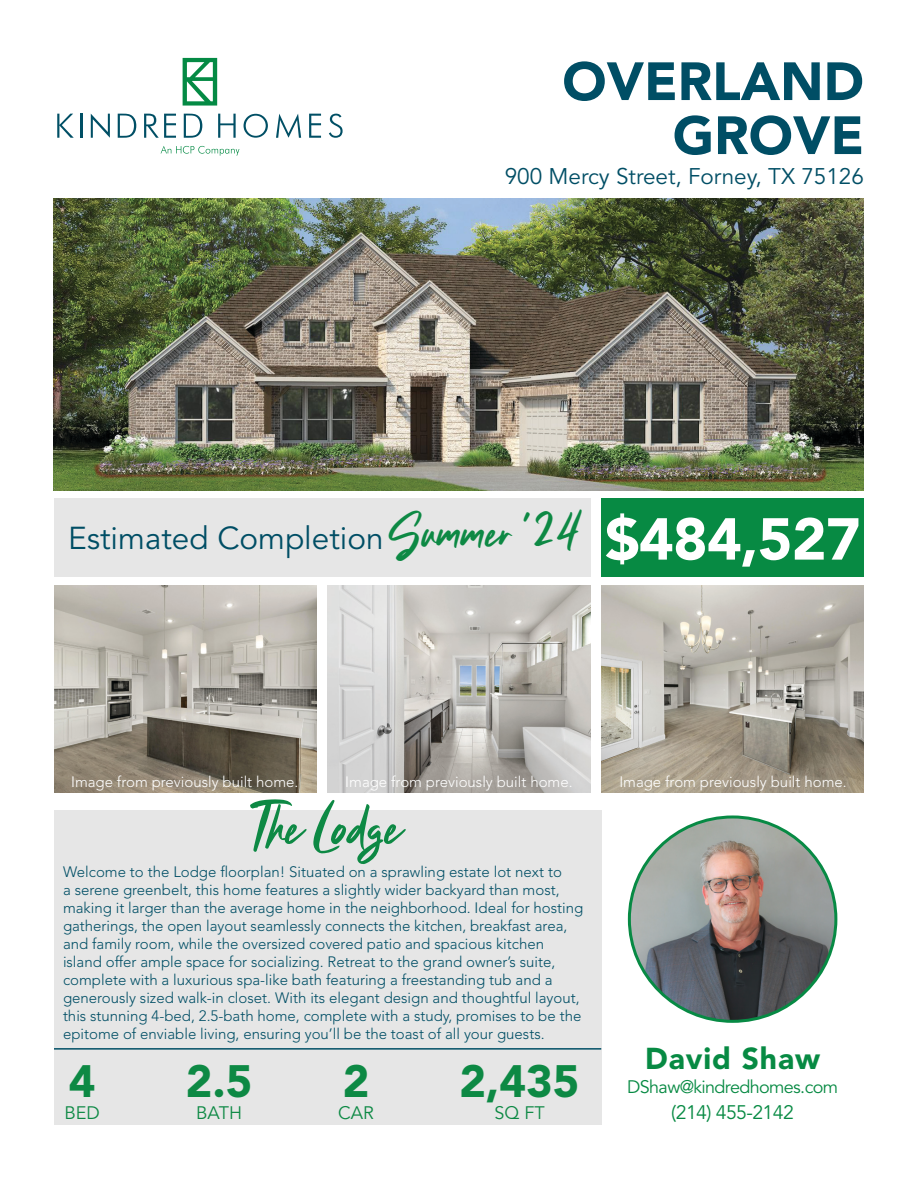
<style>
.page{position:relative;width:918px;height:1188px;background:#fff}
.page>*{position:absolute;margin:0;border:0;box-sizing:border-box;transform-origin:0 0}
.t1{font:900 58.5px "Avenir LT Std";letter-spacing:-.01em;color:#fff}
.Paragraph_Style_1{font:900 53.25px "Avenir LT Std";color:#004e65}
.t2{font:52.5px "Clattering";color:#0d8944}
.t3{font:900 45px "Avenir LT Std";color:#0d8944}
.t4{font:45px "Clattering";color:#0d8944}
.t5{font:31.5px "Avenir LT Std";color:#004e65}
.t6{font:900 30px "Avenir LT Std";letter-spacing:.03em;color:#078a43}
.t7{font:22.5px "Avenir LT Std";color:#004e65}
.t8{font:19.5px "Avenir LT Std";letter-spacing:-.03em;color:#078a43}
.t9{font:18px "Avenir LT Std";letter-spacing:-.035em;color:#078a43}
.t10{font:18px "Avenir LT Std";color:#0d8944}
.t11{font:300 15px/18px "Avenir LT Std";color:#004e65}
.t12{font:300 15px "Avenir LT Std";color:#fff}
</style>
<div class="page">
<svg style="left:183px;top:58px;width:34px;height:48px"></svg>
<svg style="left:57px;top:114px;width:17px;height:24px"></svg>
<svg style="left:91px;top:114px;width:19px;height:24px"></svg>
<svg style="left:118px;top:114px;width:18px;height:24px"></svg>
<svg style="left:144px;top:114px;width:32px;height:24px"></svg>
<svg style="left:184px;top:114px;width:18px;height:24px"></svg>
<svg style="left:218px;top:114px;width:18px;height:24px"></svg>
<svg style="left:244px;top:114px;width:24px;height:24px"></svg>
<svg style="left:276px;top:114px;width:25px;height:24px"></svg>
<svg style="left:309px;top:114px;width:12px;height:24px"></svg>
<svg style="left:329px;top:114px;width:14px;height:24px"></svg>
<hr style="left:81px;top:114px;width:2px;height:24px;background:#004f65">
<svg style="left:161px;top:146px;width:78px;height:10px"></svg>
<div style="left:54px;top:810px;width:547px;height:314px;background:#e6e6e6"></div>
<div style="left:54px;top:498px;width:536px;height:79px;background:#e6e6e6"></div>
<div style="left:601px;top:498px;width:263px;height:79px;background:#078a43"></div>
<img style="left:328px;top:585px;width:262px;height:207px">
<img style="left:601px;top:585px;width:263px;height:207px">
<img style="left:54px;top:585px;width:263px;height:207px">
<hr style="left:54px;top:1048px;width:547px;height:2px;background:#004e65">
<img style="left:53px;top:199px;width:811px;height:292px">
<img style="left:629px;top:818px;width:207px;height:203px">
<p class="Paragraph_Style_1" style="left:562px;top:49px;width:303px">OVERLAND</p>
<p class="Paragraph_Style_1" style="left:673px;top:103px;width:193px">GROVE</p>
<p class="t7" style="left:505px;top:163px;width:361px">900 Mercy Street, Forney, TX 75126</p>
<p class="t4" style="left:389px;top:504px;width:197px">Summer ‘24</p>
<p class="t1" style="left:605px;top:504px;width:257px">$484,527</p>
<p class="t5" style="left:68px;top:520px;width:317px">Estimated Completion</p>
<p class="t12" style="left:71px;top:773px;width:229px">Image from previously built home.</p>
<p class="t12" style="left:345px;top:773px;width:229px">Image from previously built home.</p>
<p class="t12" style="left:619px;top:773px;width:229px">Image from previously built home.</p>
<p class="t2" style="left:253px;top:794px;width:150px">The Lodge</p>
<p class="t11" style="left:63px;top:863px;width:522px">Welcome to the Lodge floorplan! Situated on a sprawling estate lot next to<br>a serene greenbelt, this home features a slightly wider backyard than most, making it larger than the average home in the neighborhood. Ideal for hosting gatherings, the open layout seamlessly connects the kitchen, breakfast area, and family room, while the oversized covered patio and spacious kitchen island offer ample space for socializing. Retreat to the grand owner’s suite, complete with a luxurious spa-like bath featuring a freestanding tub and a generously sized walk-in closet. With its elegant design and thoughtful layout, this stunning 4-bed, 2.5-bath home, complete with a study, promises to be the epitome of enviable living, ensuring you’ll be the toast of all your guests.</p>
<p class="t3" style="left:69px;top:1054px;width:28px">4</p>
<p class="t10" style="left:65px;top:1102px;width:37px">BED</p>
<p class="t3" style="left:186px;top:1054px;width:68px">2.5</p>
<p class="t10" style="left:196px;top:1102px;width:47px">BATH</p>
<p class="t3" style="left:343px;top:1054px;width:28px">2</p>
<p class="t10" style="left:338px;top:1102px;width:37px">CAR</p>
<p class="t3" style="left:460px;top:1054px;width:121px">2,435</p>
<p class="t10" style="left:494px;top:1102px;width:52px">SQ FT</p>
<p class="t6" style="left:645px;top:1040px;width:176px">David Shaw</p>
<p class="t9" style="left:627px;top:1077px;width:212px">DShaw@kindredhomes.com</p>
<p class="t8" style="left:671px;top:1101px;width:124px">(214) 455-2142</p>
</div>
